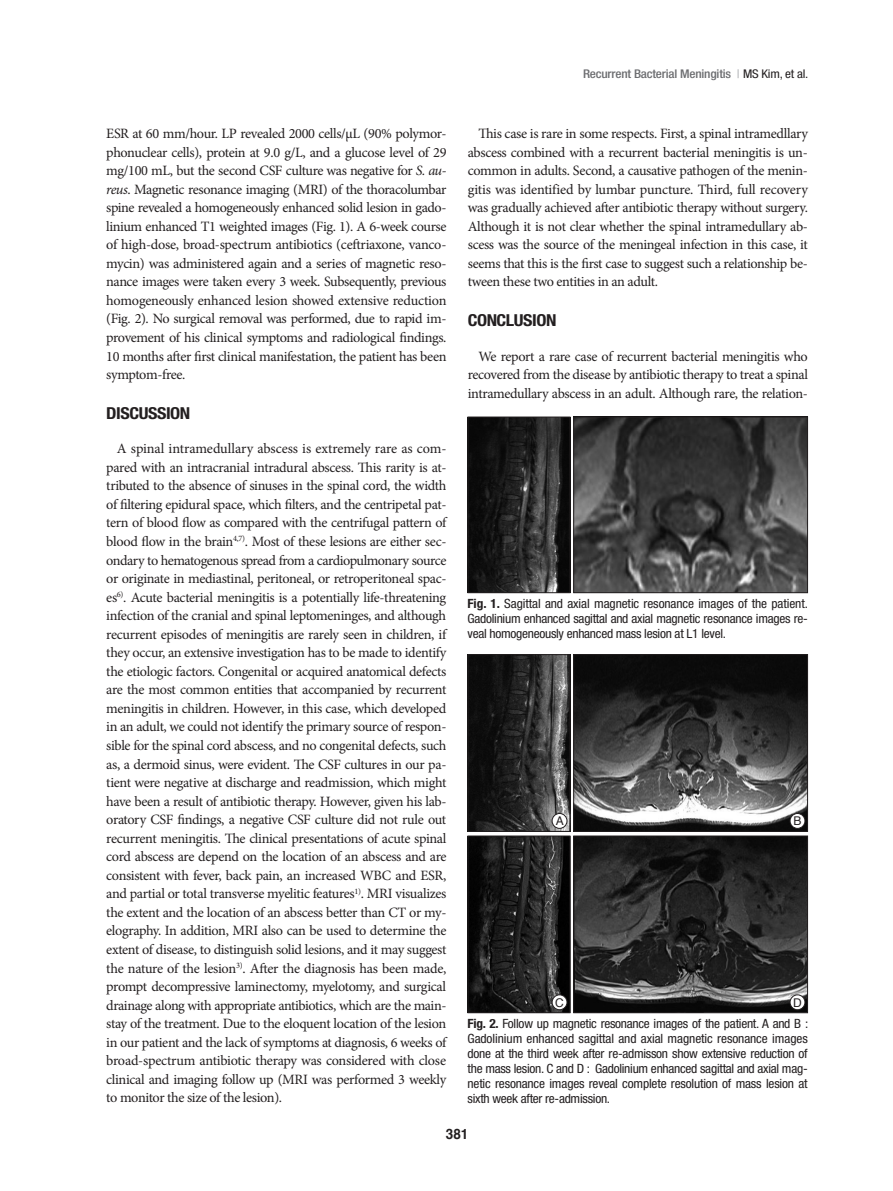
<style>
.page{position:relative;width:893px;height:1191px;background:#fff}
.page>*{position:absolute;margin:0;border:0;box-sizing:border-box;transform-origin:0 0}
.중제_JKNS{font:700 condensed 16.5px "Helvetica Neue LT Std";letter-spacing:-.025em;color:#231f20;scale:1.1 1}
.본문_JKNS{font:14.25px/18.6px "Minion Pro";letter-spacing:-.025em;color:#231f20;text-align:justify}
.t1{font:700 14.25px "Helvetica";color:#231f20;scale:.95 1}
.사진설명_JKNS{font:condensed 12.75px/15px "Helvetica Neue LT Std";letter-spacing:-.02em;color:#231f20;text-align:justify;scale:1.05 1}
.런닝_JKNS{font:500 condensed 12px "Helvetica Neue LT Std";letter-spacing:-.015em;color:#6c6d70;scale:1.1 1}
.t2{font:12px "Helvetica";color:#231f20}
.s1{font-style:italic}
.s2{color:#bcbdc0}
.s3{font-weight:400;color:#231f20}
.s4{font-weight:700}
</style>
<div class="page">
<img style="left:470px;top:419px;width:98px;height:172px">
<div style="left:468px;top:417px;width:102px;height:176px;border:1px solid #231f20"></div>
<img style="left:470px;top:838px;width:98px;height:173px">
<div style="left:468px;top:836px;width:102px;height:177px;border:1px solid #231f20"></div>
<img style="left:470px;top:656px;width:98px;height:173px">
<div style="left:468px;top:654px;width:102px;height:177px;border:1px solid #231f20"></div>
<img style="left:575px;top:419px;width:231px;height:172px">
<div style="left:573px;top:417px;width:235px;height:176px;border:1px solid #231f20"></div>
<img style="left:575px;top:838px;width:231px;height:173px">
<div style="left:573px;top:836px;width:235px;height:177px;border:1px solid #231f20"></div>
<img style="left:575px;top:656px;width:231px;height:173px">
<div style="left:573px;top:654px;width:235px;height:177px;border:1px solid #231f20"></div>
<div style="left:790px;top:994px;width:15px;height:15px;background:#fff;border-radius:50%"></div>
<div style="left:790px;top:994px;width:15px;height:16px;border:1px solid #231f20;border-radius:50%"></div>
<div style="left:790px;top:813px;width:15px;height:15px;background:#fff;border-radius:50%"></div>
<div style="left:790px;top:813px;width:15px;height:15px;border:1px solid #231f20;border-radius:50%"></div>
<div style="left:552px;top:994px;width:15px;height:15px;background:#fff;border-radius:50%"></div>
<div style="left:552px;top:994px;width:15px;height:16px;border:1px solid #231f20;border-radius:50%"></div>
<div style="left:552px;top:813px;width:15px;height:15px;background:#fff;border-radius:50%"></div>
<div style="left:552px;top:813px;width:15px;height:15px;border:1px solid #231f20;border-radius:50%"></div>
<p class="본문_JKNS" style="left:106px;top:124px;width:342px">ESR at 60 mm/hour. LP revealed 2000 cells/µL (90% polymor&shy;phonuclear cells), protein at 9.0 g/L, and a glucose level of 29 mg/100 mL, but the second CSF culture was negative for <span class="s1">S. au&shy;reus</span>. Magnetic resonance imaging (MRI) of the thoracolumbar spine revealed a homogeneously enhanced solid lesion in gado&shy;linium enhanced T1 weighted images (Fig. 1). A 6-week course of high-dose, broad-spectrum antibiotics (ceftriaxone, vanco&shy;mycin) was administered again and a series of magnetic reso&shy;nance images were taken every 3 week. Subsequently, previous homogeneously enhanced lesion showed extensive reduction (Fig. 2). No surgical removal was performed, due to rapid im&shy;provement of his clinical symptoms and radiological findings.<br>10 months after first clinical manifestation, the patient has been symptom-free.</p>
<p class="중제_JKNS" style="left:106px;top:403px;width:78px">DISCUSSION</p>
<p class="본문_JKNS" style="left:106px;top:439px;width:342px;text-indent:11px">A spinal intramedullary abscess is extremely rare as com&shy;pared with an intracranial intradural abscess. This rarity is at&shy;tributed to the absence of sinuses in the spinal cord, the width of filtering epidural space, which filters, and the centripetal pat&shy;tern of blood flow as compared with the centrifugal pattern of blood flow in the brain<sup>4,7)</sup>. Most of these lesions are either sec&shy;ondary to hematogenous spread from a cardiopulmonary source or originate in mediastinal, peritoneal, or retroperitoneal spac&shy;es<sup>6)</sup>. Acute bacterial meningitis is a potentially life-threatening infection of the cranial and spinal leptomeninges, and although recurrent episodes of meningitis are rarely seen in children, if they occur, an extensive investigation has to be made to identify the etiologic factors. Congenital or acquired anatomical defects are the most common entities that accompanied by recurrent meningitis in children. However, in this case, which developed in an adult, we could not identify the primary source of respon&shy;sible for the spinal cord abscess, and no congenital defects, such as, a dermoid sinus, were evident. The CSF cultures in our pa&shy;tient were negative at discharge and readmission, which might have been a result of antibiotic therapy. However, given his lab&shy;oratory CSF findings, a negative CSF culture did not rule out recurrent meningitis. The clinical presentations of acute spinal cord abscess are depend on the location of an abscess and are consistent with fever, back pain, an increased WBC and ESR, and partial or total transverse myelitic features<sup>1)</sup>. MRI visualizes the extent and the location of an abscess better than CT or my&shy;elography. In addition, MRI also can be used to determine the extent of disease, to distinguish solid lesions, and it may suggest the nature of the lesion<sup>3)</sup>. After the diagnosis has been made, prompt decompressive laminectomy, myelotomy, and surgical drainage along with appropriate antibiotics, which are the main&shy;stay of the treatment. Due to the eloquent location of the lesion in our patient and the lack of symptoms at diagnosis, 6 weeks of broad-spectrum antibiotic therapy was considered with close clinical and imaging follow up (MRI was performed 3 weekly to monitor the size of the lesion).</p>
<p class="런닝_JKNS" style="left:583px;top:67px;width:206px">Recurrent Bacterial Meningitis <span class="s2">|</span> <span class="s3">MS Kim, et al.</span></p>
<p class="본문_JKNS" style="left:468px;top:124px;width:342px;text-indent:11px">This case is rare in some respects. First, a spinal intramedllary abscess combined with a recurrent bacterial meningitis is un&shy;common in adults. Second, a causative pathogen of the menin&shy;gitis was identified by lumbar puncture. Third, full recovery was gradually achieved after antibiotic therapy without surgery.<br>Although it is not clear whether the spinal intramedullary ab&shy;scess was the source of the meningeal infection in this case, it seems that this is the first case to suggest such a relationship be&shy;tween these two entities in an adult.</p>
<p class="중제_JKNS" style="left:468px;top:310px;width:82px">CONCLUSION</p>
<p class="본문_JKNS" style="left:468px;top:347px;width:342px;text-indent:11px">We report a rare case of recurrent bacterial meningitis who recovered from the disease by antibiotic therapy to treat a spinal intramedullary abscess in an adult. Although rare, the relation-</p>
<p class="사진설명_JKNS" style="left:468px;top:595px;width:326px"><span class="s4">Fig. 1.</span> Sagittal and axial magnetic resonance images of the patient.<br>Gadolinium enhanced sagittal and axial magnetic resonance images re&shy;veal homogeneously enhanced mass lesion at L1 level.</p>
<p class="t2" style="left:556px;top:811px;width:10px">A</p>
<p class="t2" style="left:555px;top:993px;width:10px">C</p>
<p class="t2" style="left:793px;top:811px;width:10px">B</p>
<p class="t2" style="left:793px;top:993px;width:10px">D</p>
<p class="사진설명_JKNS" style="left:468px;top:1015px;width:326px"><span class="s4">Fig. 2.</span> Follow up magnetic resonance images of the patient. A and B :<br>Gadolinium enhanced sagittal and axial magnetic resonance images done at the third week after re-admisson show extensive reduction of the mass lesion. C and D : Gadolinium enhanced sagittal and axial mag&shy;netic resonance images reveal complete resolution of mass lesion at sixth week after re-admission.</p>
<p class="t1" style="left:446px;top:1123px;width:25px">381</p>
</div>
